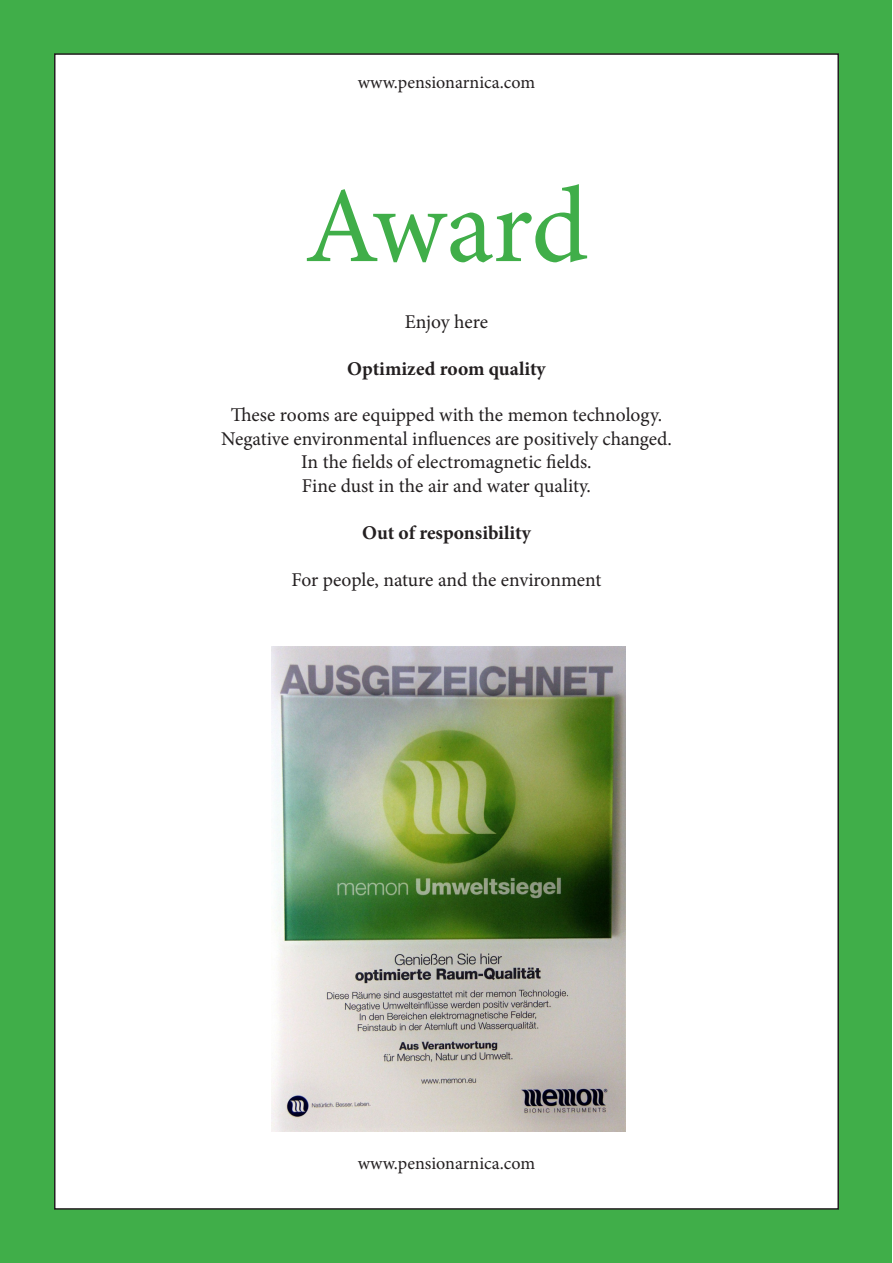
<style>
.page{position:relative;width:893px;height:1263px;background:#fff}
.page>*{position:absolute;margin:0;border:0;box-sizing:border-box;transform-origin:0 0}
.t1{font:108.15px "Minion Pro";letter-spacing:-.01em;color:#40ae49}
.t2{font:19.5px/23.4px "Minion Pro";letter-spacing:-.005em;color:#231f20;text-align:center}
.t3{font:700 19.5px "Minion Pro";letter-spacing:-.005em;color:#231f20}
.t4{font:18px "Minion Pro";color:#231f20}
</style>
<div class="page">
<div style="left:1px;top:0;width:891px;height:1263px;background:#40ae49"></div>
<div style="left:55px;top:54px;width:783px;height:1155px;background:#fff"></div>
<img style="left:272px;top:647px;width:353px;height:485px">
<p class="t4" style="left:358px;top:70px;width:179px">www.pensionarnica.com</p>
<p class="t1" style="left:305px;top:154px;width:285px">Award</p>
<p class="t2" style="left:405px;top:310px;width:85px">Enjoy here</p>
<p class="t3" style="left:347px;top:355px;width:200px">Optimized room quality</p>
<p class="t2" style="left:221px;top:404px;width:452px">These rooms are equipped with the memon technology.<br>Negative environmental influences are positively changed.<br>In the fields of electromagnetic fields.<br>Fine dust in the air and water quality.</p>
<p class="t3" style="left:362px;top:519px;width:170px">Out of responsibility</p>
<p class="t2" style="left:292px;top:568px;width:311px">For people, nature and the environment</p>
<p class="t4" style="left:358px;top:1152px;width:179px">www.pensionarnica.com</p>
</div>
